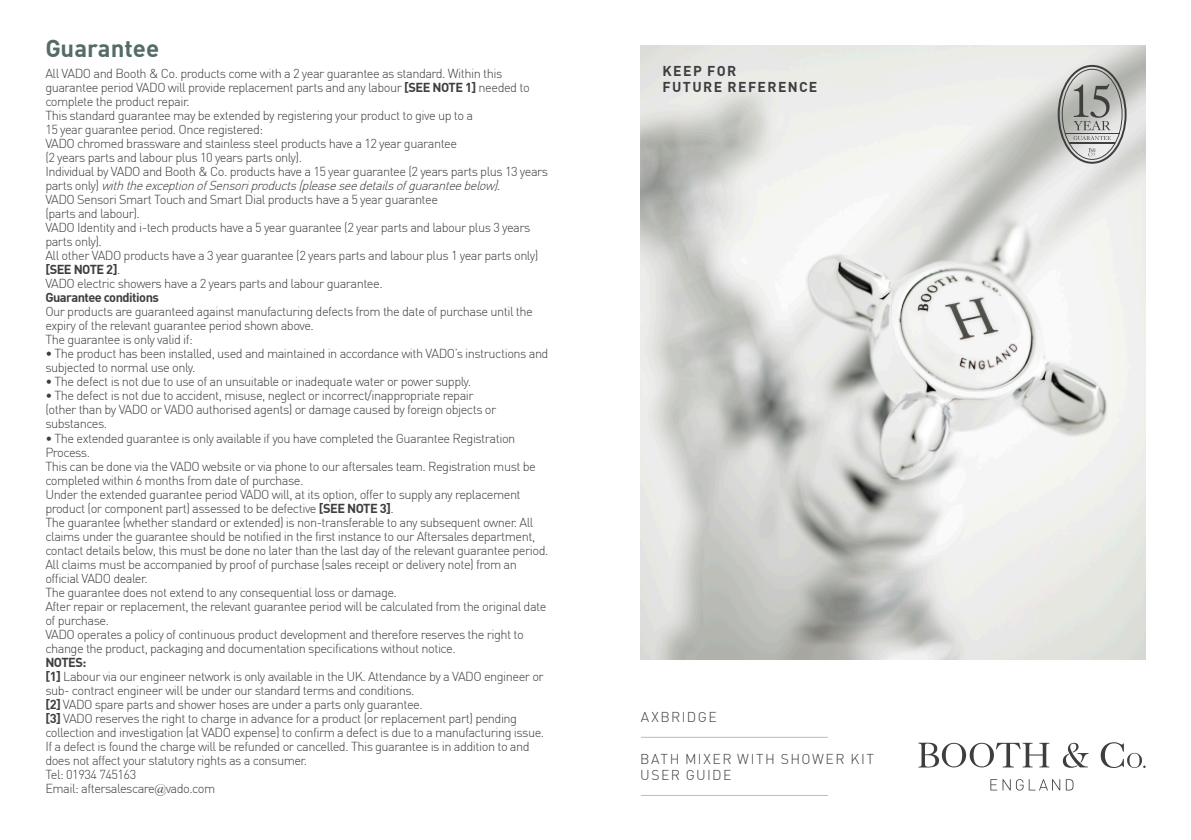
<style>
.page{position:relative;width:1191px;height:840px;background:#fff}
.page>*{position:absolute;margin:0;border:0;box-sizing:border-box;transform-origin:0 0}
.t1{font:700 24px "DIN";color:#546b68}
.t2{font:300 14px "DIN";letter-spacing:.105em;color:#3e3e3f}
.t3{font:700 14px "DIN";letter-spacing:.1em;color:#3e3e3f}
.t4{font:300 12.8px "DIN";letter-spacing:-.04em;color:#3e3e3f}
.t5{font:italic 300 12.8px "DIN";color:#3e3e3f}
.t6{font:700 12.8px "DIN";letter-spacing:-.04em;color:#3e3e3f}
.s1{font-weight:700}
.s2{font-style:normal}
.s3{font-weight:300}
.s4{font-family:"Bell";font-weight:400}
</style>
<div class="page">
<hr style="left:641px;top:736px;width:187px;height:1px;background:#bcbdc0">
<img style="left:641px;top:45px;width:504px;height:613px">
<svg style="left:918px;top:742px;width:131px;height:25px"></svg>
<svg style="left:1100px;top:742px;width:45px;height:25px"></svg>
<svg style="left:1062px;top:742px;width:26px;height:25px"></svg>
<svg style="left:990px;top:779px;width:20px;height:11px"></svg>
<svg style="left:1016px;top:779px;width:57px;height:11px"></svg>
<hr style="left:641px;top:794px;width:187px;height:1px;background:#bcbdc0">
<svg style="left:1057px;top:65px;width:69px;height:99px;background:#b1b2af"></svg>
<p class="t1" style="left:45px;top:33px;width:115px">Guarantee</p>
<p class="t4" style="left:45px;top:66px;width:458px">All VADO and Booth &amp; Co. products come with a 2 year guarantee as standard. Within this</p>
<p class="t4" style="left:45px;top:80px;width:486px">guarantee period VADO will provide replacement parts and any labour <span class="s1">[SEE NOTE 1]</span> needed to</p>
<p class="t4" style="left:45px;top:94px;width:146px">complete the product repair.</p>
<p class="t4" style="left:45px;top:108px;width:429px">This standard guarantee may be extended by registering your product to give up to a</p>
<p class="t4" style="left:45px;top:122px;width:219px">15 year guarantee period. Once registered:</p>
<p class="t4" style="left:45px;top:136px;width:413px">VADO chromed brassware and stainless steel products have a 12 year guarantee</p>
<p class="t4" style="left:45px;top:150px;width:258px">(2 years parts and labour plus 10 years parts only).</p>
<p class="t4" style="left:45px;top:164px;width:504px">Individual by VADO and Booth &amp; Co. products have a 15 year guarantee (2 years parts plus 13 years</p>
<p class="t5" style="left:45px;top:178px;width:460px"><span class="s2">p a r t s o n ly )</span> withtheexceptionofSensoriproducts(pleaseseedetailsofguaranteebelow).</p>
<p class="t4" style="left:45px;top:192px;width:394px">VADO Sensori Smart Touch and Smart Dial products have a 5 year guarantee</p>
<p class="t4" style="left:45px;top:206px;width:96px">(parts and labour).</p>
<p class="t4" style="left:45px;top:220px;width:486px">VADO Identity and i-tech products have a 5 year guarantee (2 year parts and labour plus 3 years</p>
<p class="t4" style="left:45px;top:234px;width:58px">parts only).</p>
<p class="t4" style="left:45px;top:248px;width:494px">All other VADO products have a 3 year guarantee (2 years parts and labour plus 1 year parts only)</p>
<p class="t6" style="left:45px;top:261px;width:76px">[SEE NOTE 2]<span class="s3">.</span></p>
<p class="t4" style="left:45px;top:276px;width:339px">VADO electric showers have a 2 years parts and labour guarantee.</p>
<p class="t6" style="left:45px;top:289px;width:115px">Guarantee conditions</p>
<p class="t4" style="left:45px;top:304px;width:489px">Our products are guaranteed against manufacturing defects from the date of purchase until the</p>
<p class="t4" style="left:45px;top:318px;width:270px">expiry of the relevant guarantee period shown above.</p>
<p class="t4" style="left:45px;top:332px;width:149px">The guarantee is only valid if:</p>
<p class="t4" style="left:45px;top:346px;width:505px">• The product has been installed, used and maintained in accordance with VADO’s instructions and</p>
<p class="t4" style="left:45px;top:360px;width:151px">subjected to normal use only.</p>
<p class="t4" style="left:45px;top:374px;width:427px">• The defect is not due to use of an unsuitable or inadequate water or power supply.</p>
<p class="t4" style="left:45px;top:388px;width:430px">• The defect is not due to accident, misuse, neglect or incorrect/inappropriate repair</p>
<p class="t4" style="left:45px;top:402px;width:452px">(other than by VADO or VADO authorised agents) or damage caused by foreign objects or</p>
<p class="t4" style="left:45px;top:416px;width:63px">substances.</p>
<p class="t4" style="left:45px;top:430px;width:471px">• The extended guarantee is only available if you have completed the Guarantee Registration</p>
<p class="t4" style="left:45px;top:444px;width:46px">Process.</p>
<p class="t4" style="left:45px;top:458px;width:492px">This can be done via the VADO website or via phone to our aftersales team. Registration must be</p>
<p class="t4" style="left:45px;top:472px;width:259px">completed within 6 months from date of purchase.</p>
<p class="t4" style="left:45px;top:486px;width:477px">Under the extended guarantee period VADO will, at its option, offer to supply any replacement</p>
<p class="t4" style="left:45px;top:500px;width:350px">product (or component part) assessed to be defective <span class="s1">[SEE NOTE 3]</span>.</p>
<p class="t4" style="left:45px;top:514px;width:490px">The guarantee (whether standard or extended) is non-transferable to any subsequent owner. All</p>
<p class="t4" style="left:45px;top:528px;width:491px">claims under the guarantee should be notified in the first instance to our Aftersales department,</p>
<p class="t4" style="left:45px;top:542px;width:504px">contact details below, this must be done no later than the last day of the relevant guarantee period.</p>
<p class="t4" style="left:45px;top:556px;width:473px">All claims must be accompanied by proof of purchase (sales receipt or delivery note) from an</p>
<p class="t4" style="left:45px;top:570px;width:104px">official VADO dealer.</p>
<p class="t4" style="left:45px;top:584px;width:353px">The guarantee does not extend to any consequential loss or damage.</p>
<p class="t4" style="left:45px;top:598px;width:502px">After repair or replacement, the relevant guarantee period will be calculated from the original date</p>
<p class="t4" style="left:45px;top:612px;width:65px">of purchase.</p>
<p class="t4" style="left:45px;top:626px;width:480px">VADO operates a policy of continuous product development and therefore reserves the right to</p>
<p class="t4" style="left:45px;top:640px;width:412px">change the product, packaging and documentation specifications without notice.</p>
<p class="t6" style="left:45px;top:653px;width:43px">NOTES:</p>
<p class="t4" style="left:45px;top:668px;width:500px"><span class="s1">[1]</span> Labour via our engineer network is only available in the UK. Attendance by a VADO engineer or</p>
<p class="t4" style="left:45px;top:682px;width:371px">sub- contract engineer will be under our standard terms and conditions.</p>
<p class="t4" style="left:45px;top:696px;width:379px"><span class="s1">[2]</span> VADO spare parts and shower hoses are under a parts only guarantee.</p>
<p class="t4" style="left:45px;top:710px;width:473px"><span class="s1">[3]</span> VADO reserves the right to charge in advance for a product (or replacement part) pending</p>
<p class="t4" style="left:45px;top:724px;width:500px">collection and investigation (at VADO expense) to confirm a defect is due to a manufacturing issue.</p>
<p class="t4" style="left:45px;top:738px;width:486px">If a defect is found the charge will be refunded or cancelled. This guarantee is in addition to and</p>
<p class="t4" style="left:45px;top:752px;width:263px">does not affect your statutory rights as a consumer.</p>
<p class="t4" style="left:45px;top:766px;width:92px">Tel: 01934 745163</p>
<p class="t4" style="left:45px;top:780px;width:171px">Email: aftersalescare<span class="s4">@</span>vado.com</p>
<p class="t3" style="left:662px;top:62px;width:75px">KEEP FOR</p>
<p class="t3" style="left:662px;top:78px;width:156px">FUTURE REFERENCE</p>
<p class="t2" style="left:640px;top:707px;width:78px">AXBRIDGE</p>
<p class="t2" style="left:640px;top:749px;width:235px">BATH MIXER WITH SHOWER KIT</p>
<p class="t2" style="left:640px;top:765px;width:93px">USER GUIDE</p>
</div>
